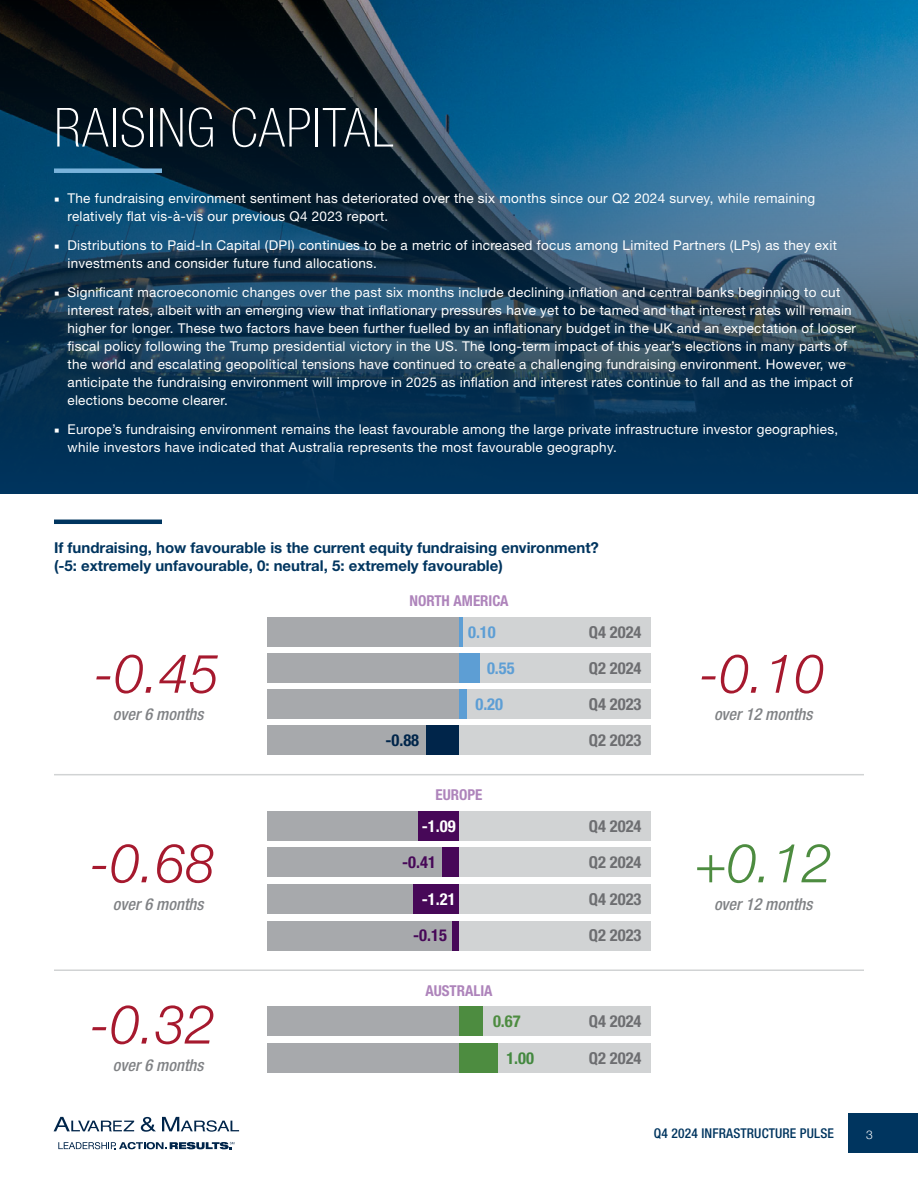
<style>
.page{position:relative;width:918px;height:1188px;background:#fff}
.page>*{position:absolute;margin:0;border:0;box-sizing:border-box;transform-origin:0 0}
.t1{font:italic 300 54px "Helvetica Neue LT Std";color:#a6192e}
.t2{font:100 condensed 54px "Helvetica Neue LT Std";letter-spacing:.025em;color:#fff}
.t3{font:italic 300 54px "Helvetica Neue LT Std";color:#4d8c40}
.t4{font:700 condensed 16.5px "Helvetica Neue LT Std";color:#6d6e71}
.t5{font:italic 500 condensed 16.5px "Helvetica Neue LT Std";color:#808285}
.t6{font:700 condensed 16.5px "Helvetica Neue LT Std";color:#5d9ed4}
.t7{font:700 condensed 16.5px "Helvetica Neue LT Std";color:#470858}
.t8{font:700 condensed 16.5px "Helvetica Neue LT Std";color:#fff}
.t9{font:700 condensed 16.5px "Helvetica Neue LT Std";color:#00254a}
.t10{font:700 condensed 16.5px "Helvetica Neue LT Std";color:#43883f}
.t11{font:700 condensed 16.5px "Helvetica Neue LT Std";color:#4d8c40}
.t12{font:700 15px/18px "Helvetica Neue LT Std";color:#00355f}
.t13{font:700 condensed 15px "Helvetica Neue LT Std";color:#ae84bb}
.t14{font:13.5px/18px "Helvetica Neue LT Std";letter-spacing:.02em;color:#fff}
.t15{font:500 condensed 13.5px "Helvetica Neue LT Std";letter-spacing:.01em;color:#00355f}
.t16{font:300 12px "Helvetica Neue";color:#fff}
.s1{font-family:"Minion Pro"}
</style>
<div class="page">
<svg style="left:0;top:0;width:918px;height:494px;background:#144362"></svg>
<hr style="left:54px;top:520px;width:108px;height:4px;background:#00355f">
<hr style="left:54px;top:774px;width:810px;height:1px;background:#d1d3d4">
<hr style="left:54px;top:969px;width:810px;height:2px;background:#d1d3d4">
<div style="left:459px;top:921px;width:191px;height:30px;background:#d1d3d4"></div>
<div style="left:268px;top:921px;width:191px;height:30px;background:#a7a9ac"></div>
<div style="left:452px;top:921px;width:7px;height:30px;background:#470858"></div>
<div style="left:459px;top:884px;width:191px;height:30px;background:#d1d3d4"></div>
<div style="left:268px;top:884px;width:191px;height:30px;background:#a7a9ac"></div>
<div style="left:414px;top:884px;width:45px;height:30px;background:#470858"></div>
<div style="left:459px;top:725px;width:191px;height:30px;background:#d1d3d4"></div>
<div style="left:268px;top:725px;width:191px;height:30px;background:#a7a9ac"></div>
<div style="left:427px;top:725px;width:32px;height:30px;background:#00254a"></div>
<div style="left:459px;top:689px;width:191px;height:30px;background:#d1d3d4"></div>
<div style="left:268px;top:689px;width:191px;height:30px;background:#a7a9ac"></div>
<div style="left:459px;top:689px;width:8px;height:30px;background:#5d9ed4"></div>
<div style="left:459px;top:847px;width:191px;height:30px;background:#d1d3d4"></div>
<div style="left:459px;top:1043px;width:191px;height:30px;background:#d1d3d4"></div>
<div style="left:268px;top:847px;width:191px;height:30px;background:#a7a9ac"></div>
<div style="left:268px;top:1043px;width:191px;height:30px;background:#a7a9ac"></div>
<div style="left:442px;top:847px;width:17px;height:30px;background:#470858"></div>
<div style="left:459px;top:653px;width:191px;height:30px;background:#d1d3d4"></div>
<div style="left:268px;top:653px;width:191px;height:30px;background:#a7a9ac"></div>
<div style="left:459px;top:653px;width:21px;height:30px;background:#5d9ed4"></div>
<div style="left:459px;top:617px;width:191px;height:30px;background:#d1d3d4"></div>
<div style="left:268px;top:617px;width:191px;height:30px;background:#a7a9ac"></div>
<hr style="left:459px;top:617px;width:3px;height:30px;background:#5d9ed4">
<div style="left:459px;top:811px;width:191px;height:30px;background:#d1d3d4"></div>
<div style="left:459px;top:1006px;width:191px;height:30px;background:#d1d3d4"></div>
<div style="left:268px;top:811px;width:191px;height:30px;background:#a7a9ac"></div>
<div style="left:268px;top:1006px;width:191px;height:30px;background:#a7a9ac"></div>
<div style="left:418px;top:811px;width:41px;height:30px;background:#470858"></div>
<div style="left:459px;top:1006px;width:24px;height:30px;background:#4d8c40"></div>
<div style="left:459px;top:1043px;width:38px;height:30px;background:#4d8c40"></div>
<div style="left:54px;top:168px;width:108px;height:5px;background:#79b3db"></div>
<div style="left:848px;top:1114px;width:70px;height:39px;background:#00355f"></div>
<svg style="left:54px;top:1117px;width:80px;height:14px"></svg>
<svg style="left:141px;top:1117px;width:15px;height:15px"></svg>
<svg style="left:162px;top:1117px;width:77px;height:15px"></svg>
<svg style="left:58px;top:1142px;width:176px;height:7px"></svg>
<h1 class="t2" style="left:54px;top:97px;width:342px">RAISING CAPITAL</h1>
<p class="t14" style="left:68px;top:189px;width:749px;text-indent:-14px"><span class="s1">■</span> The fundraising environment sentiment has deteriorated over the six months since our Q2 2024 survey, while remaining relatively flat vis-à-vis our previous Q4 2023 report.</p>
<p class="t14" style="left:68px;top:236px;width:771px;text-indent:-14px"><span class="s1">■</span> Distributions to Paid-In Capital (DPI) continues to be a metric of increased focus among Limited Partners (LPs) as they exit investments and consider future fund allocations.</p>
<p class="t14" style="left:68px;top:283px;width:790px;text-indent:-14px"><span class="s1">■</span> Significant macroeconomic changes over the past six months include declining inflation and central banks beginning to cut interest rates, albeit with an emerging view that inflationary pressures have yet to be tamed and that interest rates will remain higher for longer. These two factors have been further fuelled by an inflationary budget in the UK and an expectation of looser fiscal policy following the Trump presidential victory in the US. The long-term impact of this year’s elections in many parts of the world and escalating geopolitical tensions have continued to create a challenging fundraising environment. However, we anticipate the fundraising environment will improve in 2025 as inflation and interest rates continue to fall and as the impact of elections become clearer.</p>
<p class="t14" style="left:68px;top:420px;width:772px;text-indent:-14px"><span class="s1">■</span> Europe’s fundraising environment remains the least favourable among the large private infrastructure investor geographies, while investors have indicated that Australia represents the most favourable geography.</p>
<p class="t12" style="left:54px;top:538px;width:546px">If fundraising, how favourable is the current equity fundraising environment? (-5: extremely unfavourable, 0: neutral, 5: extremely favourable)</p>
<p class="t13" style="left:409px;top:591px;width:101px">NORTH AMERICA</p>
<h1 class="t1" style="left:94px;top:641px;width:127px">-0.45</h1>
<p class="t5" style="left:113px;top:705px;width:92px">over 6 months</p>
<h1 class="t1" style="left:90px;top:831px;width:127px">-0.68</h1>
<p class="t5" style="left:113px;top:894px;width:92px">over 6 months</p>
<h1 class="t1" style="left:90px;top:992px;width:127px">-0.32</h1>
<p class="t5" style="left:113px;top:1055px;width:92px">over 6 months</p>
<p class="t6" style="left:468px;top:622px;width:29px">0.10</p>
<p class="t4" style="left:589px;top:622px;width:54px">Q4 2024</p>
<p class="t6" style="left:487px;top:658px;width:29px">0.55</p>
<p class="t4" style="left:589px;top:658px;width:54px">Q2 2024</p>
<p class="t6" style="left:475px;top:694px;width:29px">0.20</p>
<p class="t4" style="left:589px;top:694px;width:54px">Q4 2023</p>
<p class="t9" style="left:385px;top:731px;width:35px">-0.88</p>
<p class="t4" style="left:589px;top:731px;width:54px">Q2 2023</p>
<p class="t13" style="left:436px;top:786px;width:48px">EUROPE</p>
<p class="t8" style="left:422px;top:816px;width:35px">-1.09</p>
<p class="t7" style="left:402px;top:853px;width:35px">-0.41</p>
<p class="t4" style="left:589px;top:816px;width:54px">Q4 2024</p>
<p class="t4" style="left:589px;top:853px;width:54px">Q2 2024</p>
<p class="t8" style="left:422px;top:889px;width:35px">-1.21</p>
<p class="t4" style="left:589px;top:889px;width:54px">Q4 2023</p>
<p class="t7" style="left:413px;top:926px;width:35px">-0.15</p>
<p class="t4" style="left:589px;top:926px;width:54px">Q2 2023</p>
<p class="t13" style="left:425px;top:981px;width:69px">AUSTRALIA</p>
<p class="t11" style="left:493px;top:1011px;width:29px">0.67</p>
<p class="t10" style="left:506px;top:1048px;width:29px">1.00</p>
<p class="t4" style="left:589px;top:1011px;width:54px">Q4 2024</p>
<p class="t4" style="left:589px;top:1048px;width:54px">Q2 2024</p>
<h1 class="t1" style="left:700px;top:641px;width:127px">-0.10</h1>
<p class="t5" style="left:714px;top:705px;width:100px">over 12 months</p>
<h1 class="t3" style="left:695px;top:831px;width:139px">+0.12</h1>
<p class="t5" style="left:714px;top:894px;width:100px">over 12 months</p>
<p class="t15" style="left:654px;top:1125px;width:182px">Q4 2024 INFRASTRUCTURE PULSE</p>
<p class="t16" style="left:866px;top:1125px;width:8px">3</p>
</div>
